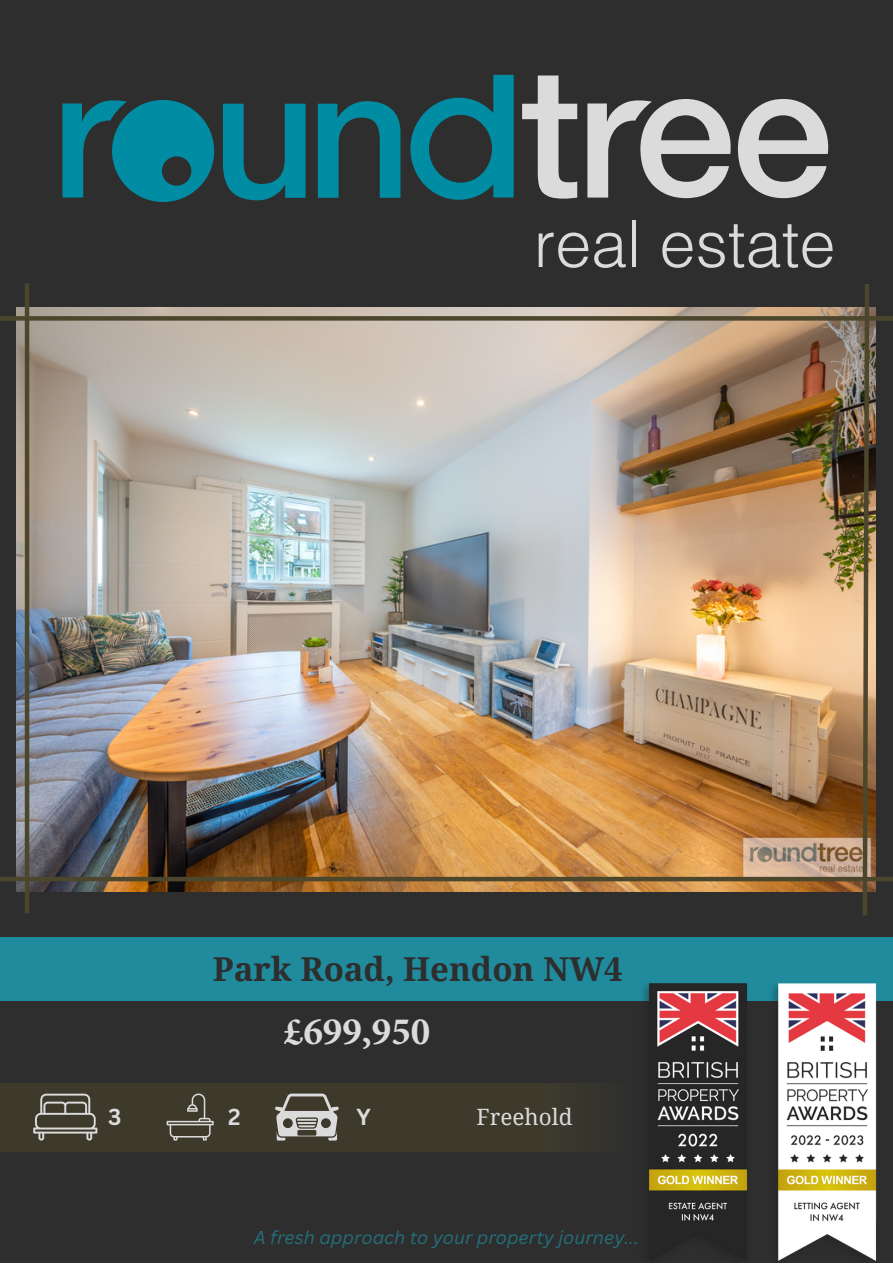
<style>
.page{position:relative;width:893px;height:1264px;background:#fff}
.page>*{position:absolute;margin:0;border:0;box-sizing:border-box;transform-origin:0 0}
.t1{font:700 39px "Minion Pro";color:#dbdbdb}
.t2{font:700 33px "Noto Serif";color:#2e2e2e}
.t3{font:22.5px "Noto Serif";color:#dbdbdb}
.t4{font:700 22.5px "Canva Sans";color:#dbdbdb}
.t5{font:italic 18px "Canva Sans";color:#1f8b9d}
</style>
<div class="page">
<div style="left:0;top:0;width:892px;height:1262px;background:#2e2e2e"></div>
<img style="left:17px;top:308px;width:858px;height:583px">
<svg style="left:538px;top:232px;width:50px;height:36px"></svg>
<svg style="left:594px;top:233px;width:31px;height:35px"></svg>
<hr style="left:632px;top:220px;width:4px;height:47px;background:#dbdbdb">
<svg style="left:662px;top:232px;width:30px;height:36px"></svg>
<svg style="left:698px;top:224px;width:134px;height:44px"></svg>
<svg style="left:223px;top:104px;width:82px;height:96px"></svg>
<svg style="left:318px;top:101px;width:82px;height:97px"></svg>
<svg style="left:522px;top:75px;width:55px;height:124px"></svg>
<svg style="left:410px;top:75px;width:103px;height:125px"></svg>
<svg style="left:62px;top:100px;width:152px;height:102px"></svg>
<svg style="left:587px;top:99px;width:144px;height:99px"></svg>
<svg style="left:737px;top:99px;width:91px;height:99px"></svg>
<div style="left:0;top:937px;width:892px;height:63px;background:#1f8b9d"></div>
<div style="left:0;top:1083px;width:557px;height:68px;background:#3d3a2c"></div>
<img style="left:635px;top:983px;width:118px;height:238px">
<img style="left:764px;top:983px;width:118px;height:278px">
<svg style="left:0;top:316px;width:892px;height:4px;background:#4e492f"></svg>
<hr style="left:25px;top:283px;width:4px;height:630px;background:#4b462c">
<img style="left:860px;top:284px;width:11px;height:631px">
<div style="left:0;top:876px;width:892px;height:5px;background:#4b462c"></div>
<svg style="left:167px;top:1093px;width:47px;height:47px"></svg>
<svg style="left:33px;top:1093px;width:64px;height:47px"></svg>
<svg style="left:275px;top:1093px;width:64px;height:47px"></svg>
<div style="left:546px;top:1083px;width:89px;height:68px;background:#36352d"></div>
<p class="t2" style="left:213px;top:945px;width:411px">Park Road, Hendon NW4</p>
<p class="t1" style="left:284px;top:1004px;width:148px">£699,950</p>
<p class="t4" style="left:108px;top:1100px;width:15px">3</p>
<p class="t4" style="left:228px;top:1100px;width:14px">2</p>
<p class="t4" style="left:356px;top:1100px;width:16px">Y</p>
<p class="t3" style="left:476px;top:1100px;width:97px">Freehold</p>
<p class="t5" style="left:254px;top:1224px;width:386px">A fresh approach to your property journey...</p>
</div>
